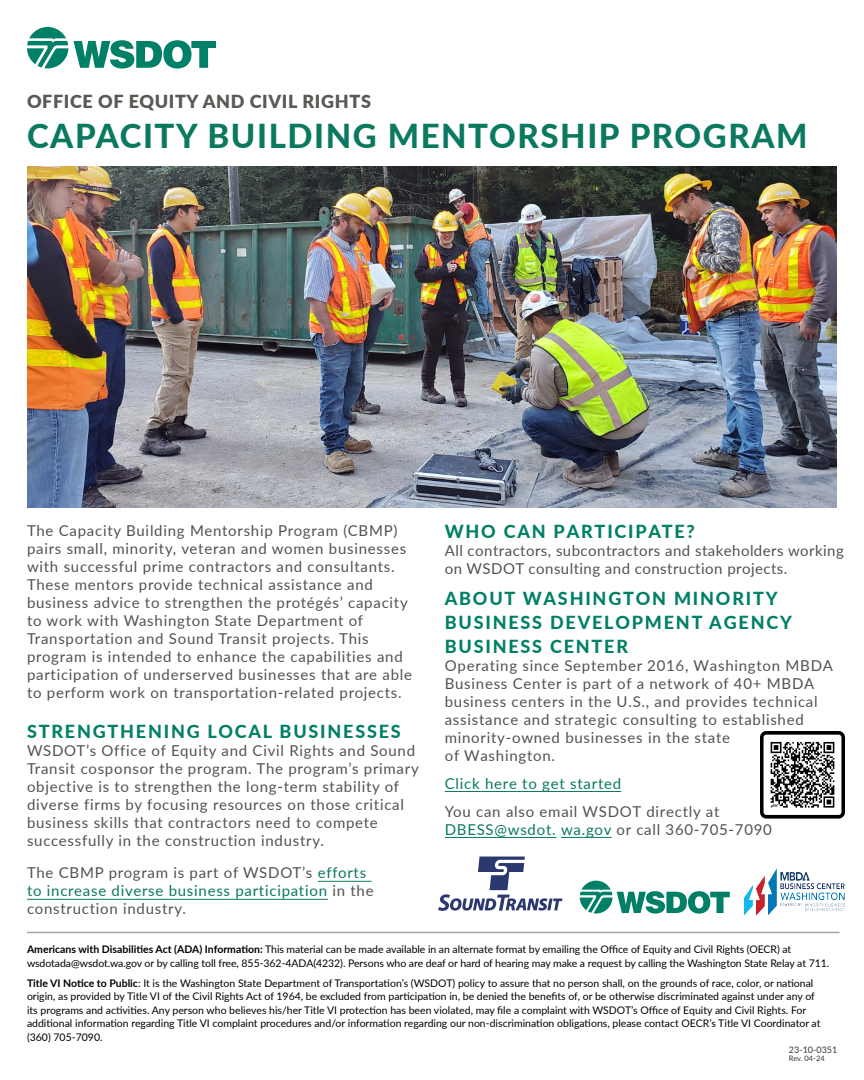
<style>
.page{position:relative;width:864px;height:1080px;background:#fff}
.page>*{position:absolute;margin:0;border:0;box-sizing:border-box;transform-origin:0 0}
.t1{font:800 33px "Lato";letter-spacing:.05em;color:#0a7960}
.t2{font:800 18px/24px "Lato";letter-spacing:.1em;color:#008066}
.t3{font:900 18px "Lato";letter-spacing:.035em;color:#5b5955}
.t4{font:15px/18px "Lato";letter-spacing:.05em;color:#53524e}
.t5{font:15px/18px "Lato";letter-spacing:.05em;color:#0a7960}
.t6{font:15px/18px "Lato";letter-spacing:.03em;color:#53524e}
.ADA_-_Title_VI{font:10.5px/13.5px "Lato";color:#000}
.ADA_-_Title_VI-2{font:9px "Lato";color:#383935}
.ADA_-_Title_VI-3{font:7.5px "Lato";letter-spacing:-.005em;color:#383935}
.s1{color:#0a7960}
.s2{color:#53524e}
.s3{font-weight:700}
</style>
<div class="page">
<svg style="left:27px;top:27px;width:189px;height:42px"></svg>
<img style="left:27px;top:166px;width:810px;height:342px">
<svg style="left:438px;top:857px;width:125px;height:54px"></svg>
<svg style="left:580px;top:881px;width:150px;height:33px"></svg>
<hr style="left:27px;top:932px;width:812px;height:1px;background:#a3a5a8">
<hr style="left:318px;top:881px;width:54px;height:1px;background:#0a7960">
<hr style="left:27px;top:899px;width:301px;height:1px;background:#0a7960">
<hr style="left:445px;top:791px;width:176px;height:1px;background:#0a7960">
<hr style="left:445px;top:837px;width:111px;height:1px;background:#0a7960">
<hr style="left:561px;top:837px;width:51px;height:1px;background:#0a7960">
<img style="left:760px;top:731px;width:85px;height:88px">
<img style="left:744px;top:868px;width:101px;height:48px">
<p class="t3" style="left:27px;top:88px;width:346px">OFFICE OF EQUITY AND CIVIL RIGHTS</p>
<p class="t1" style="left:27px;top:112px;width:782px">CAPACITY BUILDING MENTORSHIP PROGRAM</p>
<p class="t4" style="left:27px;top:521px;width:387px">The Capacity Building Mentorship Program (CBMP) pairs small, minority, veteran and women businesses with successful prime contractors and consultants.<br>These mentors provide technical assistance and business advice to strengthen the protégés’ capacity to work with Washington State Department of Transportation and Sound Transit projects. This program is intended to enhance the capabilities and participation of underserved businesses that are able to perform work on transportation-related projects.</p>
<p class="t2" style="left:27px;top:719px;width:375px">STRENGTHENING LOCAL BUSINESSES</p>
<p class="t4" style="left:27px;top:741px;width:393px">WSDOT’s Office of Equity and Civil Rights and Sound Transit cosponsor the program. The program’s primary objective is to strengthen the long-term stability of diverse firms by focusing resources on those critical business skills that contractors need to compete successfully in the construction industry.</p>
<p class="t4" style="left:27px;top:863px;width:341px">The CBMP program is part of WSDOT’s <span class="s1">efforts</span></p>
<p class="t5" style="left:27px;top:881px;width:348px">to increase diverse business participation <span class="s2">in the construction industry.</span></p>
<p class="t2" style="left:445px;top:519px;width:252px">WHO CAN PARTICIPATE?</p>
<p class="t6" style="left:445px;top:541px;width:401px">All contractors, subcontractors and stakeholders working on WSDOT consulting and construction projects.</p>
<p class="t2" style="left:445px;top:586px;width:349px">ABOUT WASHINGTON MINORITY<br>BUSINESS DEVELOPMENT AGENCY<br>BUSINESS CENTER</p>
<p class="t4" style="left:445px;top:656px;width:390px">Operating since September 2016, Washington MBDA Business Center is part of a network of 40+ MBDA business centers in the U.S., and provides technical assistance and strategic consulting to established minority-owned businesses in the state<br>of Washington.</p>
<p class="t4" style="left:445px;top:769px;width:276px;line-height:28px"><span class="s1">Click here to get started<br></span>You can also email WSDOT directly at</p>
<p class="t5" style="left:445px;top:820px;width:329px">DBESS@wsdot. wa.gov <span class="s2">or call 360-705-7090</span></p>
<p class="ADA_-_Title_VI" style="left:27px;top:942px;width:804px"><span class="s3">Americans with Disabilities Act (ADA) Information:</span> This material can be made available in an alternate format by emailing the Office of Equity and Civil Rights (OECR) at wsdotada@wsdot.wa.gov or by calling toll free, 855-362-4ADA(4232). Persons who are deaf or hard of hearing may make a request by calling the Washington State Relay at 711.</p>
<p class="ADA_-_Title_VI" style="left:27px;top:976px;width:795px"><span class="s3">Title VI Notice to Public</span>: It is the Washington State Department of Transportation’s (WSDOT) policy to assure that no person shall, on the grounds of race, color, or national origin, as provided by Title VI of the Civil Rights Act of 1964, be excluded from participation in, be denied the benefits of, or be otherwise discriminated against under any of its programs and activities. Any person who believes his/her Title VI protection has been violated, may file a complaint with WSDOT’s Office of Equity and Civil Rights. For additional information regarding Title VI complaint procedures and/or information regarding our non-discrimination obligations, please contact OECR’s Title VI Coordinator at (360) 705-7090.</p>
<p class="ADA_-_Title_VI-2" style="left:789px;top:1044px;width:50px">23-10-0351</p>
<p class="ADA_-_Title_VI-3" style="left:789px;top:1053px;width:37px">Rev. 04-24</p>
</div>
